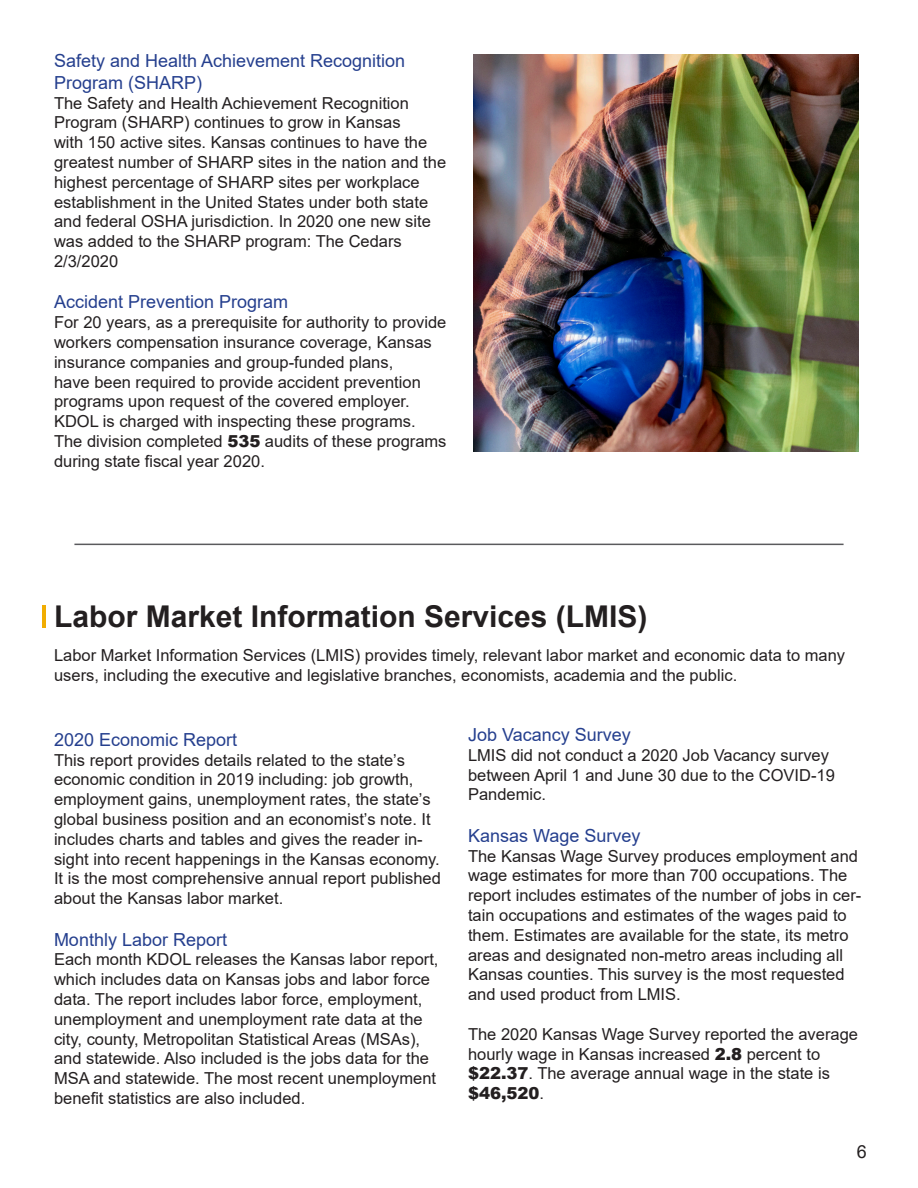
<style>
.page{position:relative;width:918px;height:1188px;background:#fff}
.page>*{position:absolute;margin:0;border:0;box-sizing:border-box;transform-origin:0 0}
.Heading{font:700 30px "Arial";color:#231f20}
.t1{font:18px/21.6px "Arial";color:#253f8e}
.t2{font:18px "Arial";color:#231f20}
.t3{font:16.5px/19.8px "Arial";color:#231f20}
.s1{font-weight:900}
</style>
<div class="page">
<img style="left:473px;top:54px;width:386px;height:398px">
<hr style="left:42px;top:605px;width:4px;height:22px;background:#f1ad02">
<hr style="left:74px;top:544px;width:770px;height:1px;background:#5a5a5d">
<h2 class="t1" style="left:54px;top:50px;width:353px">Safety and Health Achievement Recognition<br>Program (SHARP)</h2>
<p class="t3" style="left:54px;top:93px;width:394px">The Safety and Health Achievement Recognition Program (SHARP) continues to grow in Kansas<br>with 150 active sites. Kansas continues to have the greatest number of SHARP sites in the nation and the highest percentage of SHARP sites per workplace establishment in the United States under both state and federal OSHA jurisdiction. In 2020 one new site was added to the SHARP program: The Cedars 2/3/2020</p>
<h2 class="t1" style="left:54px;top:291px;width:236px">Accident Prevention Program</h2>
<p class="t3" style="left:54px;top:312px;width:394px">For 20 years, as a prerequisite for authority to provide workers compensation insurance coverage, Kansas insurance companies and group-funded plans,<br>have been required to provide accident prevention programs upon request of the covered employer.<br>KDOL is charged with inspecting these programs.<br>The division completed <span class="s1">535</span> audits of these programs during state fiscal year 2020.</p>
<p class="Heading" style="left:54px;top:595px;width:595px">Labor Market Information Services (LMIS)</p>
<p class="t3" style="left:54px;top:646px;width:793px">Labor Market Information Services (LMIS) provides timely, relevant labor market and economic data to many users, including the executive and legislative branches, economists, academia and the public.</p>
<h2 class="t1" style="left:54px;top:728px;width:185px">2020 Economic Report</h2>
<p class="t3" style="left:54px;top:750px;width:389px">This report provides details related to the state’s economic condition in 2019 including: job growth, employment gains, unemployment rates, the state’s global business position and an economist’s note. It includes charts and tables and gives the reader in&shy;sight into recent happenings in the Kansas economy.<br>It is the most comprehensive annual report published about the Kansas labor market.</p>
<h2 class="t1" style="left:54px;top:928px;width:175px">Monthly Labor Report</h2>
<p class="t3" style="left:54px;top:950px;width:386px">Each month KDOL releases the Kansas labor report, which includes data on Kansas jobs and labor force data. The report includes labor force, employment, unemployment and unemployment rate data at the city, county, Metropolitan Statistical Areas (MSAs), and statewide. Also included is the jobs data for the MSA and statewide. The most recent unemployment</p>
<p class="t3" style="left:54px;top:1088px;width:253px">benefit statistics are also included.</p>
<h2 class="t1" style="left:468px;top:724px;width:164px">Job Vacancy Survey</h2>
<p class="t3" style="left:468px;top:745px;width:368px">LMIS did not conduct a 2020 Job Vacancy survey between April 1 and June 30 due to the COVID-19</p>
<p class="t3" style="left:468px;top:785px;width:79px">Pandemic.</p>
<h2 class="t1" style="left:468px;top:825px;width:174px">Kansas Wage Survey</h2>
<p class="t3" style="left:468px;top:846px;width:395px">The Kansas Wage Survey produces employment and wage estimates for more than 700 occupations. The report includes estimates of the number of jobs in cer&shy;tain occupations and estimates of the wages paid to them. Estimates are available for the state, its metro areas and designated non-metro areas including all Kansas counties. This survey is the most requested and used product from LMIS.</p>
<p class="t3" style="left:468px;top:1024px;width:392px">The 2020 Kansas Wage Survey reported the average hourly wage in Kansas increased <span class="s1">2.8</span> percent to <span class="s1">$22.37</span>. The average annual wage in the state is <span class="s1">$46,520</span>.</p>
<p class="t2" style="left:857px;top:1139px;width:12px">6</p>
</div>
